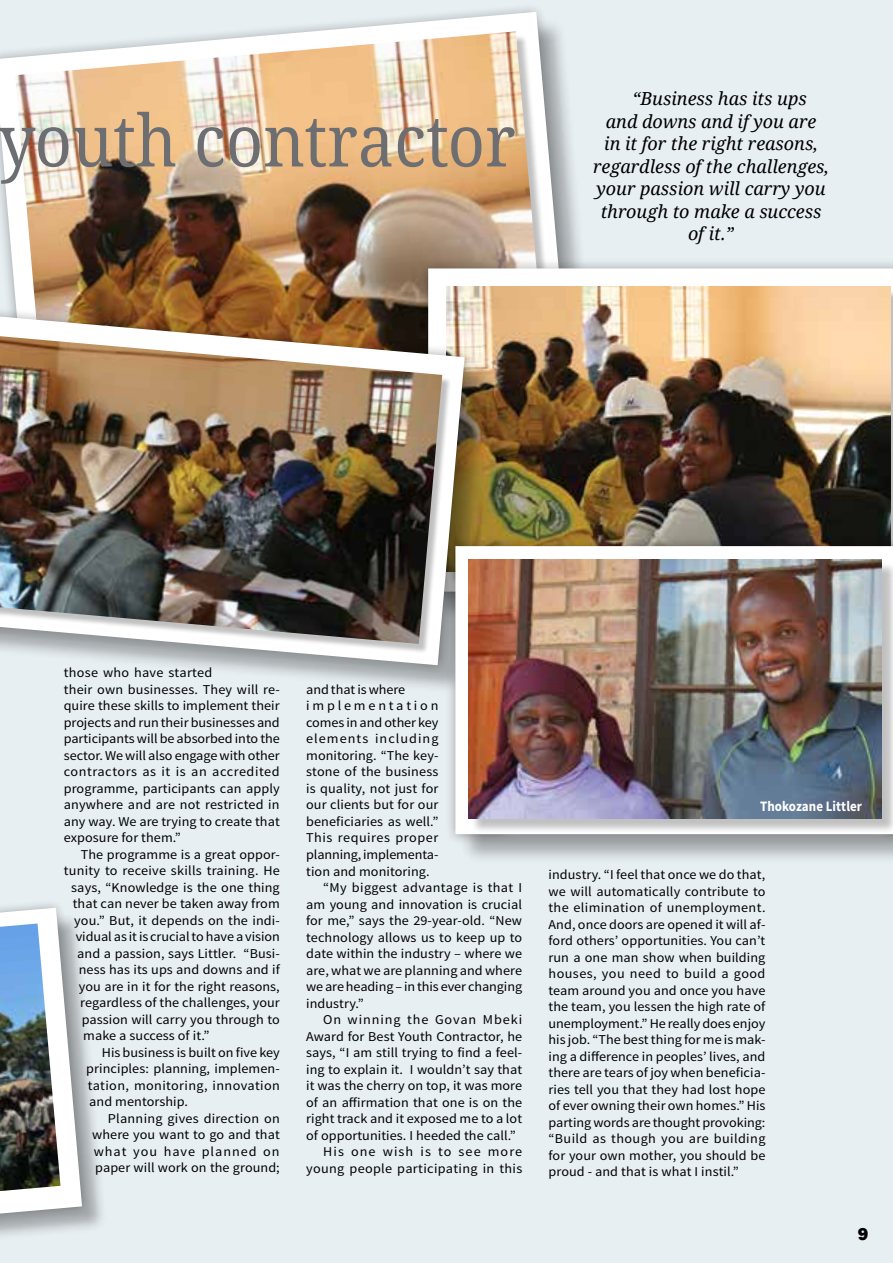
<style>
.page{position:relative;width:893px;height:1263px;background:#e8eff2}
.page>*{position:absolute;margin:0;border:0;box-sizing:border-box;transform-origin:0 0}
.t1{font:72px "Droid Serif";color:#6d6e71;scale:.9 1}
.t2{font:italic 18px "Droid Serif";color:#000}
.t3{font:800 18px "Franklin Gothic";color:#000}
.t4{font:700 14.4px "Source Sans Pro";letter-spacing:.005em;color:#fff;scale:.9 1}
.t5{font:13.5px/16.5px "Source Sans Pro";letter-spacing:.005em;color:#000;scale:1.05 1}
.t6{font:13.5px "Source Sans Pro";letter-spacing:.025em;color:#000;scale:1.05 1}
.t7{font:13.5px "Source Sans Pro";letter-spacing:.07em;color:#000;scale:1.05 1}
.t8{font:13.5px "Source Sans Pro";letter-spacing:.065em;color:#000;scale:1.05 1}
.t9{font:13.5px "Source Sans Pro";letter-spacing:.075em;color:#000;scale:1.05 1}
.t10{font:13.5px "Source Sans Pro";letter-spacing:.04em;color:#000;scale:1.05 1}
.t11{font:13.5px "Source Sans Pro";letter-spacing:.2em;color:#000;scale:1.05 1}
</style>
<div class="page">
<svg style="left:0;top:0;width:580px;height:257px;background:#e5ebee"></svg>
<svg style="left:0;top:12px;width:568px;height:288px"></svg>
<img style="left:15px;top:31px;width:529px;height:269px">
<div style="left:417px;top:257px;width:476px;height:346px;background:#000;opacity:.34"></div>
<svg style="left:428px;top:268px;width:465px;height:32px"></svg>
<img style="left:446px;top:287px;width:445px;height:248px">
<div style="left:0;top:315px;width:493px;height:379px;background:#000;opacity:.3"></div>
<img style="left:0;top:300px;width:476px;height:377px">
<img style="left:0;top:317px;width:465px;height:348px">
<div style="left:0;top:334px;width:452px;height:319px;background:#000;opacity:.25"></div>
<img style="left:0;top:336px;width:442px;height:308px">
<div style="left:459px;top:550px;width:434px;height:314px;background:#000;opacity:.3"></div>
<div style="left:445px;top:535px;width:448px;height:310px;background:#000;opacity:.34"></div>
<svg style="left:455px;top:546px;width:438px;height:288px"></svg>
<div style="left:470px;top:562px;width:423px;height:271px;background:#000;opacity:.25"></div>
<img style="left:468px;top:560px;width:414px;height:258px">
<div style="left:0;top:911px;width:107px;height:352px;background:#000;opacity:.3"></div>
<svg style="left:0;top:897px;width:93px;height:354px"></svg>
<img style="left:0;top:923px;width:60px;height:268px">
<h1 class="t1" style="left:-1px;top:96px;width:576px">youth contractor</h1>
<h2 class="t2" style="left:632px;top:87px;width:176px">“Business has its ups</h2>
<h2 class="t2" style="left:606px;top:110px;width:212px">and downs and if you are</h2>
<h2 class="t2" style="left:604px;top:132px;width:215px">in it for the right reasons,</h2>
<h2 class="t2" style="left:593px;top:155px;width:237px">regardless of the challenges,</h2>
<h2 class="t2" style="left:597px;top:177px;width:230px">your passion will carry you</h2>
<h2 class="t2" style="left:601px;top:200px;width:222px">through to make a success</h2>
<h2 class="t2" style="left:688px;top:222px;width:47px">of it.”</h2>
<p class="t5" style="left:64px;top:664px;width:207px">those who have started<br>their own businesses. They will re&shy;quire these skills to implement their projects and run their businesses and participants will be absorbed into the sector. We will also engage with other contractors as it is an accredited programme, participants can apply anywhere and are not restricted in any way. We are trying to create that exposure for them.”</p>
<p class="t5" style="left:81px;top:846px;width:191px">The programme is a great oppor-</p>
<p class="t5" style="left:64px;top:862px;width:207px">tunity to receive skills training. He</p>
<p class="t5" style="left:71px;top:879px;width:200px">says, “Knowledge is the one thing</p>
<p class="t5" style="left:73px;top:895px;width:199px">that can never be taken away from</p>
<p class="t5" style="left:74px;top:912px;width:197px">you.” But, it depends on the indi-</p>
<p class="t5" style="left:76px;top:928px;width:196px">vidual as it is crucial to have a vision</p>
<p class="t5" style="left:77px;top:945px;width:194px">and a passion, says Littler. “Busi-</p>
<p class="t5" style="left:79px;top:961px;width:193px">ness has its ups and downs and if</p>
<p class="t5" style="left:79px;top:978px;width:193px">you are in it for the right reasons,</p>
<p class="t5" style="left:80px;top:994px;width:192px">regardless of the challenges, your</p>
<p class="t5" style="left:82px;top:1011px;width:190px">passion will carry you through to</p>
<p class="t5" style="left:83px;top:1027px;width:122px">make a success of it.”</p>
<p class="t5" style="left:102px;top:1044px;width:171px">His business is built on five key</p>
<p class="t5" style="left:86px;top:1060px;width:186px">principles: planning, implemen-</p>
<p class="t6" style="left:88px;top:1077px;width:184px">tation, monitoring, innovation</p>
<p class="t5" style="left:89px;top:1093px;width:96px">and mentorship.</p>
<p class="t5" style="left:108px;top:1110px;width:165px">Planning gives direction on</p>
<p class="t5" style="left:92px;top:1126px;width:180px">where you want to go and that</p>
<p class="t7" style="left:94px;top:1143px;width:179px">what you have planned on</p>
<p class="t5" style="left:95px;top:1159px;width:177px">paper will work on the ground;</p>
<p class="t5" style="left:306px;top:681px;width:96px">and that is where</p>
<p class="t11" style="left:306px;top:698px;width:127px">implementation</p>
<p class="t5" style="left:306px;top:714px;width:128px">comes in and other key</p>
<p class="t7" style="left:306px;top:731px;width:128px">elements including</p>
<p class="t5" style="left:306px;top:747px;width:127px">monitoring. “The key-</p>
<p class="t5" style="left:306px;top:764px;width:127px">stone of the business</p>
<p class="t5" style="left:306px;top:780px;width:127px">is quality, not just for</p>
<p class="t5" style="left:306px;top:797px;width:127px">our clients but for our</p>
<p class="t5" style="left:306px;top:813px;width:128px">beneficiaries as well.”</p>
<p class="t10" style="left:306px;top:830px;width:127px">This requires proper</p>
<p class="t5" style="left:306px;top:846px;width:127px">planning, implementa-</p>
<p class="t5" style="left:306px;top:863px;width:119px">tion and monitoring.</p>
<p class="t6" style="left:323px;top:879px;width:191px">“My biggest advantage is that I</p>
<p class="t5" style="left:306px;top:896px;width:207px">am young and innovation is crucial</p>
<p class="t5" style="left:306px;top:912px;width:207px">for me,” says the 29-year-old. “New</p>
<p class="t5" style="left:306px;top:929px;width:207px">technology allows us to keep up to</p>
<p class="t5" style="left:306px;top:945px;width:207px">date within the industry – where we</p>
<p class="t5" style="left:306px;top:962px;width:207px">are, what we are planning and where</p>
<p class="t5" style="left:306px;top:978px;width:207px">we are heading – in this ever changing</p>
<p class="t5" style="left:306px;top:995px;width:56px">industry.”</p>
<p class="t8" style="left:323px;top:1011px;width:191px">On winning the Govan Mbeki</p>
<p class="t5" style="left:306px;top:1028px;width:207px">Award for Best Youth Contractor, he</p>
<p class="t5" style="left:306px;top:1044px;width:207px">says, “I am still trying to find a feel-</p>
<p class="t5" style="left:306px;top:1061px;width:207px">ing to explain it. I wouldn’t say that</p>
<p class="t5" style="left:306px;top:1077px;width:207px">it was the cherry on top, it was more</p>
<p class="t5" style="left:306px;top:1094px;width:207px">of an affirmation that one is on the</p>
<p class="t5" style="left:306px;top:1110px;width:207px">right track and it exposed me to a lot</p>
<p class="t5" style="left:306px;top:1127px;width:201px">of opportunities. I heeded the call.”</p>
<p class="t9" style="left:323px;top:1143px;width:191px">His one wish is to see more</p>
<p class="t6" style="left:306px;top:1160px;width:207px">young people participating in this</p>
<p class="t4" style="left:760px;top:797px;width:115px">Thokozane Littler</p>
<p class="t5" style="left:549px;top:867px;width:208px;text-align:justify">industry. “I feel that once we do that, we will automatically contribute to the elimination of unemployment.<br>And, once doors are opened it will af&shy;ford others’ opportunities. You can’t run a one man show when building houses, you need to build a good team around you and once you have the team, you lessen the high rate of unemployment.” He really does enjoy his job. “The best thing for me is mak&shy;ing a difference in peoples’ lives, and there are tears of joy when beneficia&shy;ries tell you that they had lost hope of ever owning their own homes.” His parting words are thought provoking: “Build as though you are building for your own mother, you should be proud - and that is what I instil.”</p>
<h2 class="t3" style="left:858px;top:1222px;width:12px">9</h2>
</div>
